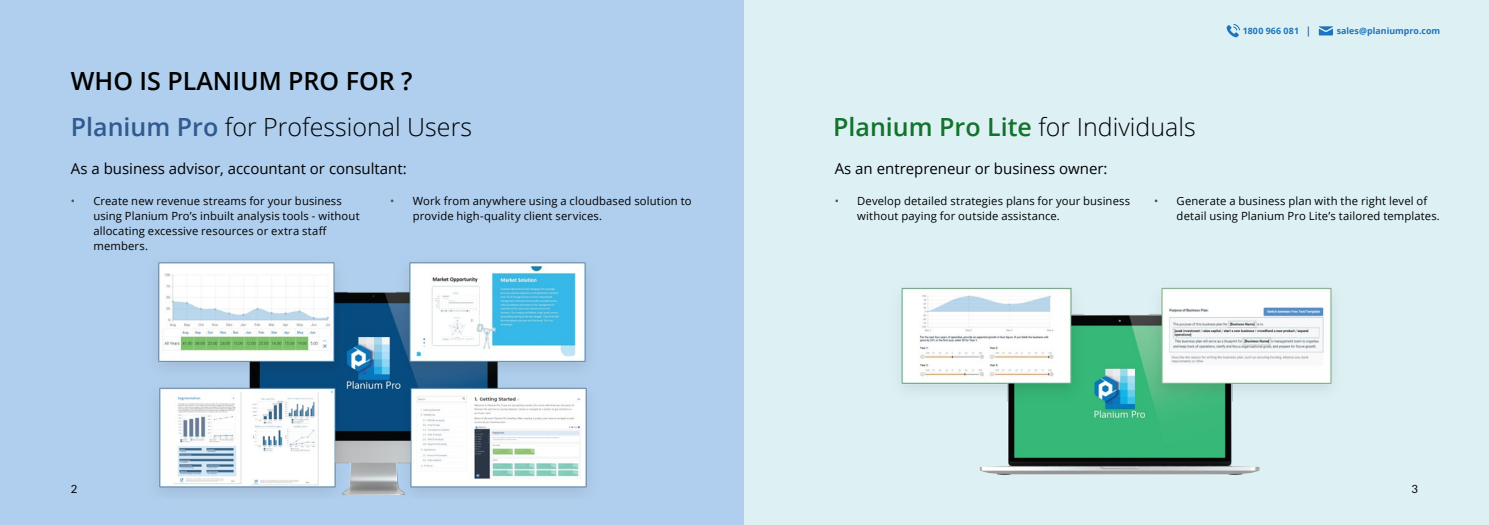
<style>
.page{position:relative;width:1489px;height:525px;background:#fff}
.page>*{position:absolute;margin:0;border:0;box-sizing:border-box;transform-origin:0 0}
.t1{font:300 25px "Open Sans";color:#000}
.t2{font:600 25px "Open Sans";color:#13722c}
.t3{font:600 25px "Open Sans";color:#000}
.t4{font:15px "Open Sans";color:#000}
.t5{font:11.25px/15px "Open Sans";letter-spacing:.01em;color:#000}
.t6{font:11.25px "Lato";color:#000}
.t7{font:700 8.75px "Open Sans";letter-spacing:.005em;color:#1c75bc}
.t8{font:700 8.75px "Open Sans";letter-spacing:.03em;color:#1c75bc}
.s1{font-weight:600;color:#305b8f}
.s2{font-weight:300;color:#000}
.s3{font-family:"Minion Pro";font-size:10px;color:#25408f}
.s4{color:#4d4d4f}
</style>
<div class="page">
<div style="left:0;top:0;width:744px;height:524px;background:#b0ceed"></div>
<div style="left:744px;top:0;width:744px;height:524px;background:#ddf1f4"></div>
<img style="left:158px;top:262px;width:429px;height:233px">
<img style="left:901px;top:287px;width:431px;height:188px">
<svg style="left:1318px;top:26px;width:15px;height:9px"></svg>
<svg style="left:1226px;top:24px;width:13px;height:13px"></svg>
<h1 class="t3" style="left:71px;top:64px;width:343px">WHO IS PLANIUM PRO FOR ?</h1>
<h1 class="t1" style="left:71px;top:110px;width:402px"><span class="s1">Planium Pro</span> for Professional Users</h1>
<h1 class="t2" style="left:833px;top:110px;width:364px">Planium Pro Lite <span class="s2">for Individuals</span></h1>
<p class="t8" style="left:1242px;top:25px;width:68px">1800 966 081 <span class="s3">|</span></p>
<p class="t7" style="left:1336px;top:25px;width:105px">sales@planiumpro.com</p>
<h2 class="t4" style="left:71px;top:158px;width:337px">As a business advisor, accountant or consultant:</h2>
<p class="t5" style="left:93px;top:193px;width:268px;text-indent:-22px"><span class="s4">•</span> Create new revenue streams for your business using Planium Pro’s inbuilt analysis tools - without allocating excessive resources or extra staff members.</p>
<p class="t5" style="left:413px;top:193px;width:280px;text-indent:-22px"><span class="s4">•</span> Work from anywhere using a cloudbased solution to provide high-quality client services.</p>
<h2 class="t4" style="left:834px;top:158px;width:274px">As an entrepreneur or business owner:</h2>
<p class="t5" style="left:857px;top:193px;width:274px;text-indent:-22px"><span class="s4">•</span> Develop detailed strategies plans for your business without paying for outside assistance.</p>
<p class="t5" style="left:1176px;top:193px;width:265px;text-indent:-22px"><span class="s4">•</span> Generate a business plan with the right level of detail using Planium Pro Lite’s tailored templates.</p>
<p class="t6" style="left:71px;top:482px;width:8px">2</p>
<p class="t6" style="left:1411px;top:482px;width:8px">3</p>
</div>
